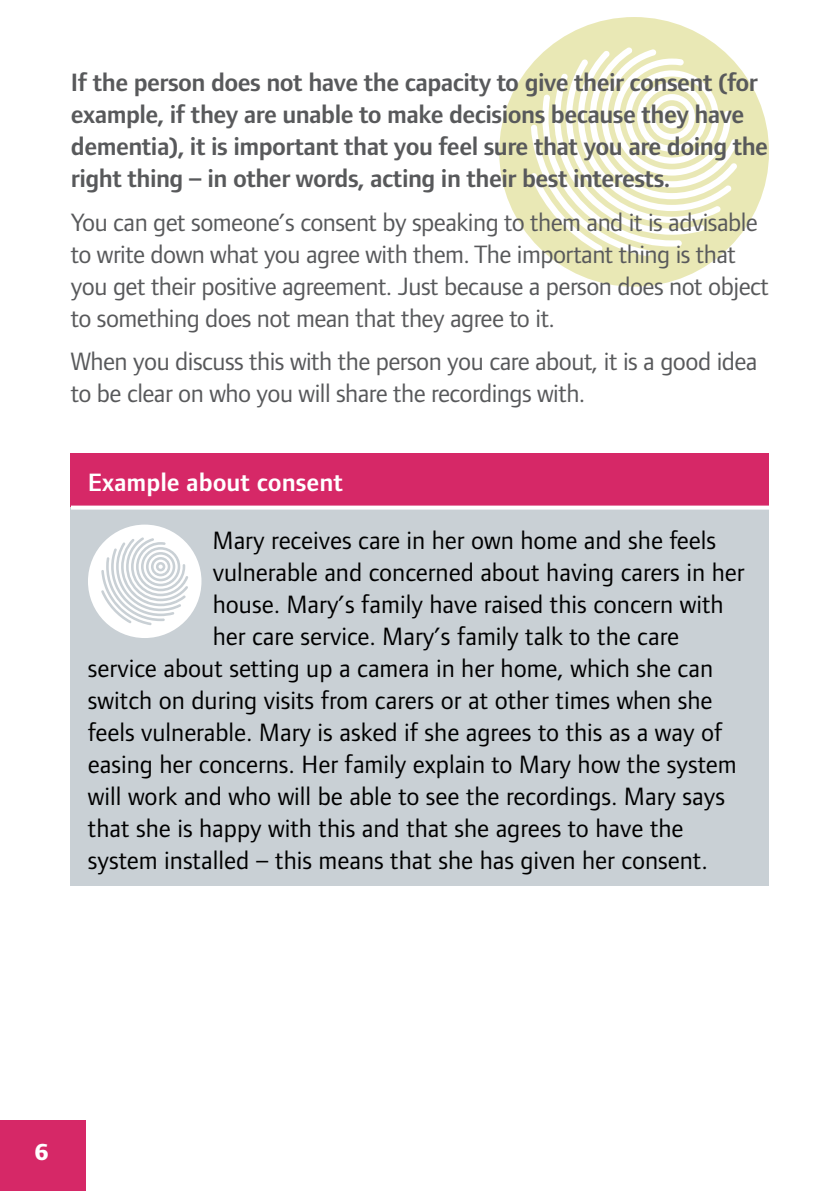
<style>
.page{position:relative;width:840px;height:1191px;background:#fff}
.page>*{position:absolute;margin:0;border:0;box-sizing:border-box;transform-origin:0 0}
.BoxText{font:26px "Foundry Form Sans";color:#000}
.Body{font:26px/32px "Foundry Form Sans";letter-spacing:-.02em;color:#58595b}
.Body-2{font:600 26px/32px "Foundry Form Sans";letter-spacing:-.02em;color:#58595b}
.Body-3{font:600 26px "Foundry Form Sans";color:#fff}
.t1{font:800 24px "Foundry Form Sans";color:#fff}
</style>
<div class="page">
<div style="left:0;top:1120px;width:85px;height:71px;background:#d62867"></div>
<svg style="left:499px;top:17px;width:269px;height:270px;fill:#eae8b7"></svg>
<div style="left:71px;top:453px;width:697px;height:54px;background:#d62867"></div>
<div style="left:71px;top:507px;width:697px;height:379px;background:#c9d0d5"></div>
<svg style="left:71px;top:505px;width:697px;height:4px;fill:#fff"></svg>
<svg style="left:88px;top:524px;width:113px;height:114px"></svg>
<p class="Body-2" style="left:71px;top:66px;width:698px">If the person does not have the capacity to give their consent (for example, if they are unable to make decisions because they have dementia), it is important that you feel sure that you are doing the right thing – in other words, acting in their best interests.</p>
<p class="Body" style="left:71px;top:206px;width:699px">You can get someone’s consent by speaking to them and it is advisable to write down what you agree with them. The important thing is that you get their positive agreement. Just because a person does not object to something does not mean that they agree to it.</p>
<p class="Body" style="left:71px;top:345px;width:687px">When you discuss this with the person you care about, it is a good idea to be clear on who you will share the recordings with.</p>
<p class="Body-3" style="left:88px;top:467px;width:256px">Example about consent</p>
<p class="BoxText" style="left:213px;top:525px;width:504px">Mary receives care in her own home and she feels</p>
<p class="BoxText" style="left:213px;top:557px;width:533px">vulnerable and concerned about having carers in her</p>
<p class="BoxText" style="left:213px;top:589px;width:512px">house. Mary’s family have raised this concern with</p>
<p class="BoxText" style="left:213px;top:621px;width:467px">her care service. Mary’s family talk to the care</p>
<p class="BoxText" style="left:88px;top:653px;width:626px">service about setting up a camera in her home, which she can</p>
<p class="BoxText" style="left:88px;top:685px;width:625px">switch on during visits from carers or at other times when she</p>
<p class="BoxText" style="left:88px;top:717px;width:635px">feels vulnerable. Mary is asked if she agrees to this as a way of</p>
<p class="BoxText" style="left:88px;top:749px;width:649px">easing her concerns. Her family explain to Mary how the system</p>
<p class="BoxText" style="left:88px;top:781px;width:638px">will work and who will be able to see the recordings. Mary says</p>
<p class="BoxText" style="left:88px;top:813px;width:596px">that she is happy with this and that she agrees to have the</p>
<p class="BoxText" style="left:88px;top:845px;width:621px">system installed – this means that she has given her consent.</p>
<p class="t1" style="left:35px;top:1138px;width:15px">6</p>
</div>
